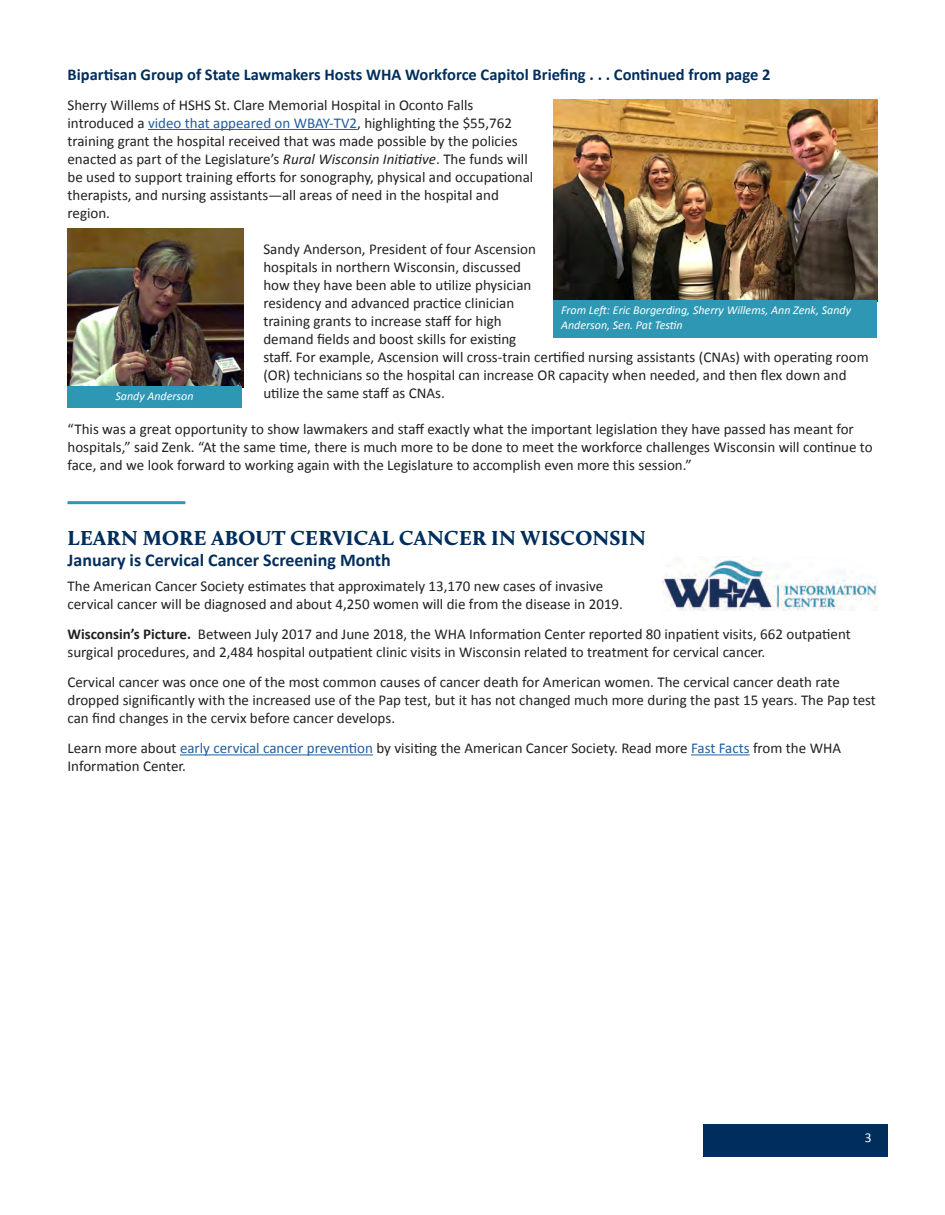
<style>
.page{position:relative;width:945px;height:1215px;background:#fff}
.page>*{position:absolute;margin:0;border:0;box-sizing:border-box;transform-origin:0 0}
.Headline{font:900 21px "Calluna";letter-spacing:.02em;color:#002e5c}
.Subhead{font:700 18px "Calibri";color:#002e5c}
.Subhead-2{font:700 16.5px "Calibri";color:#002e5c}
.Body_Copy{font:15px/18px "Calibri";color:#231f20}
.t1{font:13.5px "Calibri";color:#fff}
.Photo_Caption{font:italic 12px/14.4px "Calibri";color:#fff}
.s1{color:#215e9f}
.s2{font-style:italic}
.s3{font-family:"Calluna Sans"}
.s4{font-weight:700}
</style>
<div class="page">
<div style="left:704px;top:1124px;width:184px;height:32px;background:#002e5c"></div>
<hr style="left:148px;top:129px;width:209px;height:1px;background:#215e9f">
<hr style="left:180px;top:754px;width:193px;height:1px;background:#215e9f">
<hr style="left:691px;top:754px;width:59px;height:1px;background:#215e9f">
<hr style="left:68px;top:501px;width:117px;height:3px;background:#2e97b4">
<img style="left:68px;top:229px;width:175px;height:158px">
<div style="left:68px;top:387px;width:174px;height:21px;background:#2e97b4"></div>
<img style="left:663px;top:559px;width:215px;height:51px">
<img style="left:554px;top:99px;width:324px;height:202px">
<div style="left:554px;top:301px;width:324px;height:37px;background:#2e97b4"></div>
<p class="Subhead-2" style="left:68px;top:64px;width:704px">Bipartisan Group of State Lawmakers Hosts WHA Workforce Capitol Briefing . . . Continued from page 2</p>
<p class="Body_Copy" style="left:68px;top:95px;width:467px">Sherry Willems of HSHS St. Clare Memorial Hospital in Oconto Falls introduced a <span class="s1">video that appeared on WBAY-TV2</span>, highlighting the $55,762 training grant the hospital received that was made possible by the policies enacted as part of the Legislature’s <span class="s2">Rural Wisconsin Initiative</span>. The funds will be used to support training efforts for sonography, physical and occupational therapists, and nursing assistants<span class="s3">—</span>all areas of need in the hospital and region.</p>
<p class="Body_Copy" style="left:263px;top:239px;width:607px">Sandy Anderson, President of four Ascension<br>hospitals in northern Wisconsin, discussed<br>how they have been able to utilize physician<br>residency and advanced practice clinician<br>training grants to increase staff for high<br>demand fields and boost skills for existing<br>staff. For example, Ascension will cross-train certified nursing assistants (CNAs) with operating room (OR) technicians so the hospital can increase OR capacity when needed, and then flex down and utilize the same staff as CNAs.</p>
<p class="Body_Copy" style="left:68px;top:419px;width:807px">“This was a great opportunity to show lawmakers and staff exactly what the important legislation they have passed has meant for hospitals,” said Zenk. “At the same time, there is much more to be done to meet the workforce challenges Wisconsin will continue to face, and we look forward to working again with the Legislature to accomplish even more this session.”</p>
<p class="Photo_Caption" style="left:561px;top:303px;width:292px">From Left: Eric Borgerding, Sherry Willems, Ann Zenk, Sandy<br>Anderson, Sen. Pat Testin</p>
<p class="Photo_Caption" style="left:115px;top:388px;width:80px">Sandy Anderson</p>
<p class="Headline" style="left:68px;top:525px;width:579px">LEARN MORE ABOUT CERVICAL CANCER IN WISCONSIN</p>
<p class="Subhead" style="left:68px;top:549px;width:325px">January is Cervical Cancer Screening Month</p>
<p class="Body_Copy" style="left:68px;top:577px;width:557px">The American Cancer Society estimates that approximately 13,170 new cases of invasive cervical cancer will be diagnosed and about 4,250 women will die from the disease in 2019.</p>
<p class="Body_Copy" style="left:68px;top:625px;width:785px"><span class="s4">Wisconsin’s Picture.</span> Between July 2017 and June 2018, the WHA Information Center reported 80 inpatient visits, 662 outpatient surgical procedures, and 2,484 hospital outpatient clinic visits in Wisconsin related to treatment for cervical cancer.</p>
<p class="Body_Copy" style="left:68px;top:673px;width:810px">Cervical cancer was once one of the most common causes of cancer death for American women. The cervical cancer death rate dropped significantly with the increased use of the Pap test, but it has not changed much more during the past 15 years. The Pap test can find changes in the cervix before cancer develops.</p>
<p class="Body_Copy" style="left:68px;top:739px;width:775px">Learn more about <span class="s1">early cervical cancer prevention</span> by visiting the American Cancer Society. Read more <span class="s1">Fast Facts</span> from the WHA<br>Information Center.</p>
<p class="t1" style="left:865px;top:1129px;width:8px">3</p>
</div>
